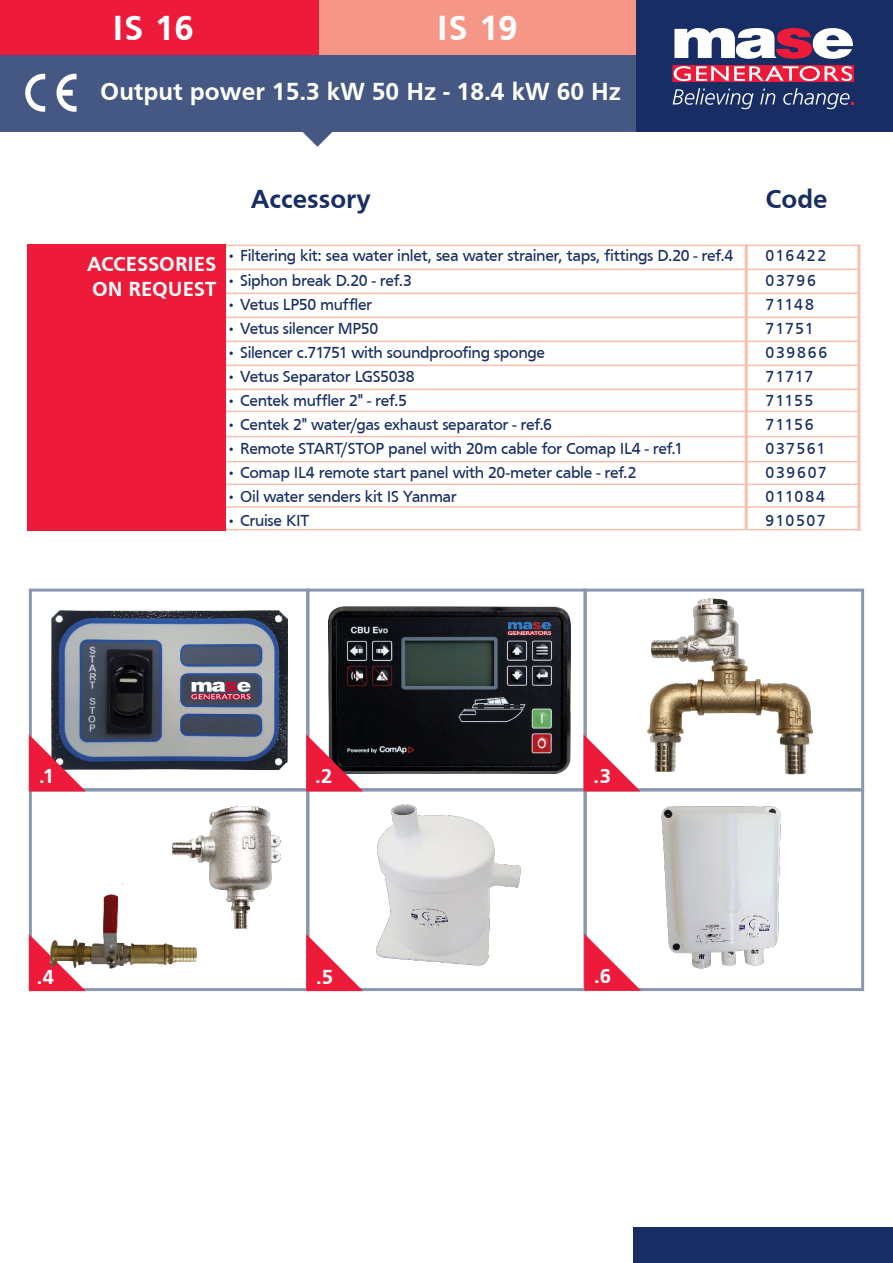
<style>
.page{position:relative;width:893px;height:1263px;background:#fff}
.page>*{position:absolute;margin:0;border:0;box-sizing:border-box;transform-origin:0 0}
._03_Modello_retro{font:700 36px "Frutiger";letter-spacing:.005em;color:#fff}
.t1{font:700 27px "Frutiger";color:#172d64}
._03_Modello_retro-2{font:700 25.5px "Frutiger";color:#fff}
.t2{font:700 21px "Frutiger";letter-spacing:-.005em;color:#fff}
._17_Asterisco{font:16.5px "Frutiger";letter-spacing:-.02em;color:#172d64}
._17_Asterisco-2{font:16.5px/24px "Frutiger";letter-spacing:.08em;color:#172d64}
</style>
<div class="page">
<div style="left:584px;top:788px;width:280px;height:203px;border:3px solid #8b96b1"></div>
<div style="left:634px;top:0;width:259px;height:132px;background:#172d64"></div>
<div style="left:0;top:54px;width:636px;height:78px;background:#455783"></div>
<div style="left:0;top:0;width:319px;height:54px;background:#ed1a3a"></div>
<div style="left:319px;top:0;width:317px;height:54px;background:#f59687"></div>
<svg style="left:303px;top:132px;width:29px;height:15px"></svg>
<svg style="left:25px;top:74px;width:20px;height:38px"></svg>
<svg style="left:57px;top:74px;width:20px;height:38px"></svg>
<svg style="left:674px;top:28px;width:179px;height:31px"></svg>
<svg style="left:672px;top:65px;width:182px;height:17px;background:#f05e74"></svg>
<svg style="left:673px;top:88px;width:80px;height:21px"></svg>
<svg style="left:760px;top:89px;width:15px;height:15px"></svg>
<svg style="left:783px;top:88px;width:71px;height:21px"></svg>
<hr style="left:745px;top:245px;width:3px;height:285px;background:#fabeb1">
<hr style="left:857px;top:245px;width:3px;height:285px;background:#fabeb1">
<hr style="left:217px;top:269px;width:643px;height:1px;background:#fabeb1">
<hr style="left:217px;top:245px;width:643px;height:1px;background:#fabeb1">
<hr style="left:217px;top:389px;width:643px;height:1px;background:#fabeb1">
<hr style="left:217px;top:365px;width:643px;height:1px;background:#fabeb1">
<hr style="left:217px;top:341px;width:643px;height:1px;background:#fabeb1">
<hr style="left:217px;top:317px;width:643px;height:1px;background:#fabeb1">
<hr style="left:217px;top:293px;width:643px;height:1px;background:#fabeb1">
<hr style="left:29px;top:411px;width:831px;height:1px;background:#fabeb1">
<div style="left:28px;top:244px;width:198px;height:286px;background:#ed1a3a"></div>
<div style="left:634px;top:1228px;width:259px;height:35px;background:#172d64"></div>
<div style="left:29px;top:788px;width:280px;height:203px;border:3px solid #8b96b1"></div>
<div style="left:584px;top:589px;width:280px;height:202px;border:3px solid #8b96b1"></div>
<div style="left:306px;top:589px;width:281px;height:202px;border:3px solid #8b96b1"></div>
<img style="left:329px;top:607px;width:242px;height:166px">
<div style="left:29px;top:589px;width:280px;height:202px;border:3px solid #8b96b1"></div>
<img style="left:51px;top:610px;width:236px;height:160px">
<div style="left:306px;top:788px;width:281px;height:203px;border:3px solid #8b96b1"></div>
<svg style="left:29px;top:734px;width:57px;height:57px;background:#b45167"></svg>
<svg style="left:29px;top:934px;width:57px;height:57px"></svg>
<svg style="left:306px;top:734px;width:57px;height:57px;background:#9c3546"></svg>
<svg style="left:306px;top:934px;width:57px;height:57px"></svg>
<svg style="left:584px;top:734px;width:57px;height:57px"></svg>
<img style="left:622px;top:598px;width:191px;height:187px">
<img style="left:39px;top:806px;width:242px;height:162px">
<img style="left:335px;top:791px;width:212px;height:195px">
<img style="left:649px;top:788px;width:147px;height:201px">
<hr style="left:226px;top:461px;width:635px;height:1px;background:#fabeb1">
<hr style="left:226px;top:436px;width:634px;height:1px;background:#fabeb1">
<hr style="left:226px;top:506px;width:635px;height:2px;background:#fabeb1">
<hr style="left:226px;top:484px;width:635px;height:1px;background:#fabeb1">
<svg style="left:584px;top:934px;width:57px;height:57px"></svg>
<hr style="left:226px;top:529px;width:635px;height:1px;background:#fabeb1">
<p class="_03_Modello_retro" style="left:113px;top:7px;width:83px">IS 16</p>
<p class="_03_Modello_retro" style="left:437px;top:7px;width:83px">IS 19</p>
<p class="_03_Modello_retro-2" style="left:100px;top:76px;width:522px">Output power 15.3 kW 50 Hz - 18.4 kW 60 Hz</p>
<p class="t1" style="left:251px;top:183px;width:122px">Accessory</p>
<p class="t2" style="left:87px;top:252px;width:131px">ACCESSORIES</p>
<p class="t2" style="left:92px;top:277px;width:126px">ON REQUEST</p>
<p class="_17_Asterisco" style="left:226px;top:247px;width:509px">• Filtering kit: sea water inlet, sea water strainer, taps, fittings D.20 - ref.4</p>
<p class="_17_Asterisco" style="left:226px;top:271px;width:187px">• Siphon break D.20 - ref.3</p>
<p class="_17_Asterisco" style="left:226px;top:295px;width:147px">• Vetus LP50 muffler</p>
<p class="_17_Asterisco" style="left:226px;top:319px;width:154px">• Vetus silencer MP50</p>
<p class="_17_Asterisco" style="left:226px;top:343px;width:320px">• Silencer c.71751 with soundproofing sponge</p>
<p class="_17_Asterisco" style="left:226px;top:367px;width:190px">• Vetus Separator LGS5038</p>
<p class="_17_Asterisco" style="left:226px;top:391px;width:182px">• Centek muffler 2" - ref.5</p>
<p class="_17_Asterisco" style="left:226px;top:415px;width:327px">• Centek 2" water/gas exhaust separator - ref.6</p>
<p class="_17_Asterisco" style="left:226px;top:439px;width:458px">• Remote START/STOP panel with 20m cable for Comap IL4 - ref.1</p>
<p class="_17_Asterisco" style="left:226px;top:463px;width:412px">• Comap IL4 remote start panel with 20-meter cable - ref.2</p>
<p class="_17_Asterisco" style="left:226px;top:487px;width:232px">• Oil water senders kit IS Yanmar</p>
<p class="_17_Asterisco" style="left:226px;top:511px;width:84px">• Cruise KIT</p>
<p class="t1" style="left:766px;top:183px;width:64px">Code</p>
<p class="_17_Asterisco-2" style="left:766px;top:244px;width:63px">016422<br>03796<br>71148<br>71751<br>039866<br>71717<br>71155<br>71156<br>037561<br>039607<br>011084<br>910507</p>
<p class="t2" style="left:39px;top:764px;width:17px">.1</p>
<p class="t2" style="left:37px;top:964px;width:19px">.4</p>
<p class="t2" style="left:315px;top:764px;width:19px">.2</p>
<p class="t2" style="left:316px;top:964px;width:19px">.5</p>
<p class="t2" style="left:594px;top:764px;width:19px">.3</p>
<p class="t2" style="left:594px;top:963px;width:18px">.6</p>
</div>
